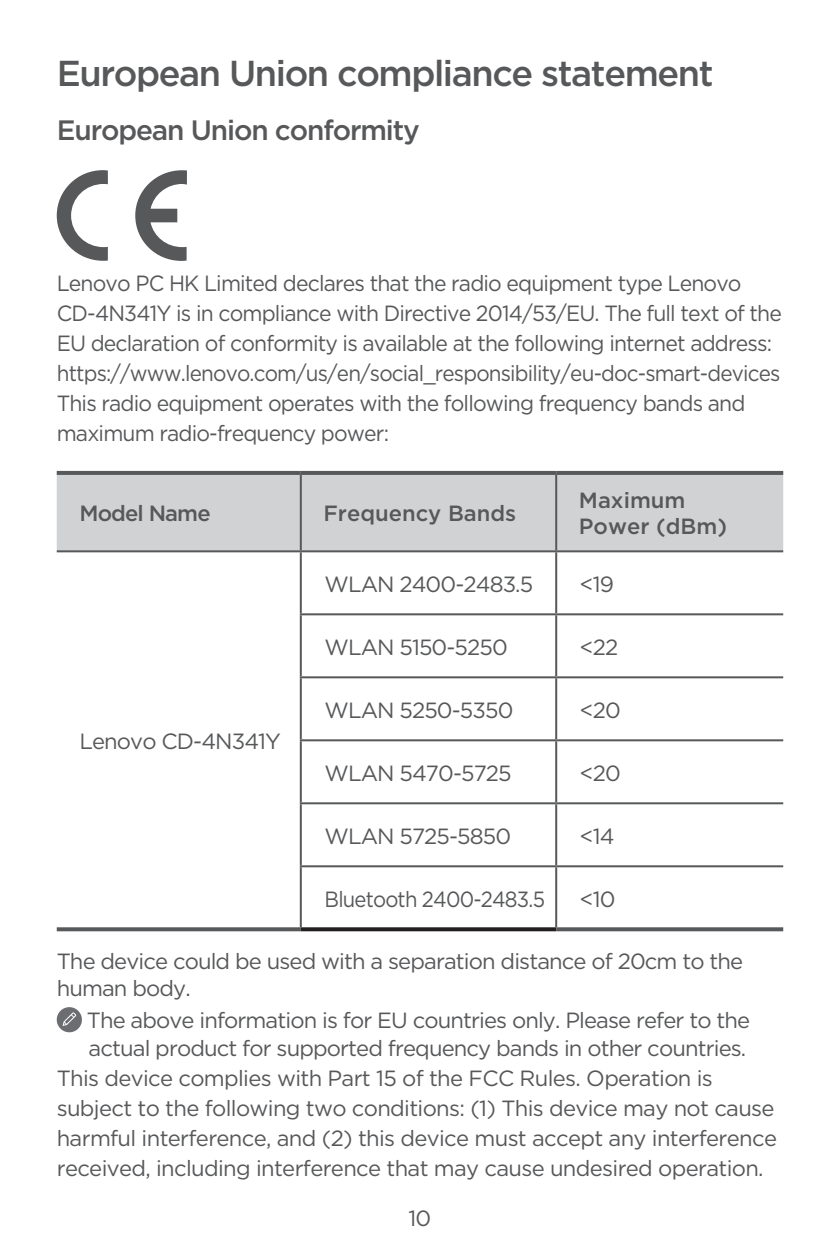
<style>
.page{position:relative;width:840px;height:1248px;background:#fff}
.page>*{position:absolute;margin:0;border:0;box-sizing:border-box;transform-origin:0 0}
.一级标题{font:500 36px "Gotham";letter-spacing:-.04em;color:#57585a}
.二级标题{font:500 28px "Gotham";letter-spacing:-.04em;color:#57585a}
.正文{font:22px/30px "Gotham";letter-spacing:-.04em;color:#57585a}
.正文-2{font:22px/30px "Gotham";letter-spacing:-.04em;color:#57585a;scale:.96 1}
.t1{font:500 22px/26.4px "Gotham";color:#57585a}
.正文-3{font:22px "Gotham";letter-spacing:-.04em;color:#57585a;scale:.92 1}
.t2{font:500 22px "Gotham";letter-spacing:-.04em;color:#57585a}
</style>
<div class="page">
<svg style="left:135px;top:170px;width:52px;height:91px"></svg>
<svg style="left:57px;top:170px;width:51px;height:91px"></svg>
<div style="left:57px;top:475px;width:725px;height:75px;background:#d1d2d4"></div>
<svg style="left:57px;top:927px;width:243px;height:4px"></svg>
<hr style="left:299px;top:552px;width:2px;height:61px;background:#57585a">
<hr style="left:555px;top:552px;width:2px;height:61px;background:#57585a">
<hr style="left:299px;top:613px;width:257px;height:2px;background:#57585a">
<hr style="left:299px;top:615px;width:2px;height:61px;background:#57585a">
<hr style="left:556px;top:613px;width:226px;height:2px;background:#57585a">
<hr style="left:555px;top:615px;width:2px;height:61px;background:#57585a">
<hr style="left:299px;top:676px;width:257px;height:2px;background:#57585a">
<hr style="left:299px;top:678px;width:2px;height:61px;background:#57585a">
<hr style="left:556px;top:676px;width:226px;height:2px;background:#57585a">
<hr style="left:555px;top:678px;width:2px;height:61px;background:#57585a">
<hr style="left:299px;top:739px;width:257px;height:2px;background:#57585a">
<hr style="left:299px;top:741px;width:2px;height:61px;background:#57585a">
<hr style="left:556px;top:739px;width:226px;height:2px;background:#57585a">
<hr style="left:555px;top:741px;width:2px;height:61px;background:#57585a">
<hr style="left:299px;top:802px;width:257px;height:2px;background:#57585a">
<hr style="left:299px;top:804px;width:2px;height:61px;background:#57585a">
<hr style="left:556px;top:802px;width:226px;height:2px;background:#57585a">
<hr style="left:555px;top:804px;width:2px;height:61px;background:#57585a">
<hr style="left:299px;top:865px;width:257px;height:2px;background:#57585a">
<hr style="left:299px;top:867px;width:2px;height:60px;background:#57585a">
<hr style="left:556px;top:865px;width:226px;height:2px;background:#57585a">
<hr style="left:555px;top:867px;width:2px;height:60px;background:#57585a">
<hr style="left:299px;top:475px;width:2px;height:75px;background:#57585a">
<hr style="left:555px;top:475px;width:2px;height:75px;background:#57585a">
<hr style="left:57px;top:550px;width:243px;height:2px;background:#57585a">
<hr style="left:300px;top:550px;width:256px;height:2px;background:#57585a">
<hr style="left:556px;top:550px;width:226px;height:2px;background:#57585a">
<hr style="left:57px;top:471px;width:243px;height:4px;background:#57585a">
<hr style="left:300px;top:471px;width:256px;height:4px;background:#57585a">
<hr style="left:556px;top:471px;width:226px;height:4px;background:#57585a">
<svg style="left:300px;top:927px;width:256px;height:4px"></svg>
<svg style="left:556px;top:927px;width:226px;height:4px"></svg>
<div style="left:57px;top:1007px;width:25px;height:25px;background:#6c6d70;border-radius:50%"></div>
<svg style="left:63px;top:1012px;width:13px;height:13px"></svg>
<p class="一级标题" style="left:57px;top:49px;width:657px">European Union compliance statement</p>
<p class="二级标题" style="left:57px;top:112px;width:364px">European Union conformity</p>
<p class="正文-2" style="left:57px;top:268px;width:756px">Lenovo PC HK Limited declares that the radio equipment type Lenovo CD-4N341Y is in compliance with Directive 2014/53/EU. The full text of the EU declaration of conformity is available at the following internet address: https://www.lenovo.com/us/en/social_responsibility/eu-doc-smart-devices</p>
<p class="正文-2" style="left:57px;top:388px;width:718px">This radio equipment operates with the following frequency bands and maximum radio-frequency power:</p>
<p class="t2" style="left:79px;top:498px;width:133px">Model Name</p>
<p class="t1" style="left:323px;top:499px;width:194px">Frequency Bands</p>
<p class="t1" style="left:578px;top:486px;width:149px">Maximum<br>Power (dBm)</p>
<p class="正文" style="left:324px;top:568px;width:210px">WLAN 2400-2483.5</p>
<p class="正文" style="left:579px;top:568px;width:36px">﹤19</p>
<p class="正文" style="left:324px;top:631px;width:185px">WLAN 5150-5250</p>
<p class="正文" style="left:579px;top:631px;width:40px">﹤22</p>
<p class="正文" style="left:79px;top:725px;width:203px">Lenovo CD-4N341Y</p>
<p class="正文" style="left:324px;top:694px;width:190px">WLAN 5250-5350</p>
<p class="正文" style="left:579px;top:694px;width:42px">﹤20</p>
<p class="正文" style="left:324px;top:757px;width:189px">WLAN 5470-5725</p>
<p class="正文" style="left:579px;top:757px;width:42px">﹤20</p>
<p class="正文" style="left:324px;top:820px;width:188px">WLAN 5725-5850</p>
<p class="正文" style="left:579px;top:820px;width:36px">﹤14</p>
<p class="正文-3" style="left:324px;top:884px;width:241px">Bluetooth 2400-2483.5</p>
<p class="正文" style="left:579px;top:883px;width:37px">﹤10</p>
<p class="正文" style="left:57px;top:947px;width:687px;line-height:26.4px">The device could be used with a separation distance of 20cm to the human body.</p>
<p class="正文" style="left:87px;top:1005px;width:664px;line-height:28px">The above information is for EU countries only. Please refer to the actual product for supported frequency bands in other countries.</p>
<p class="正文" style="left:57px;top:1062px;width:721px">This device complies with Part 15 of the FCC Rules. Operation is subject to the following two conditions: (1) This device may not cause harmful interference, and (2) this device must accept any interference received, including interference that may cause undesired operation.</p>
<p class="正文" style="left:408px;top:1202px;width:24px">10</p>
</div>
